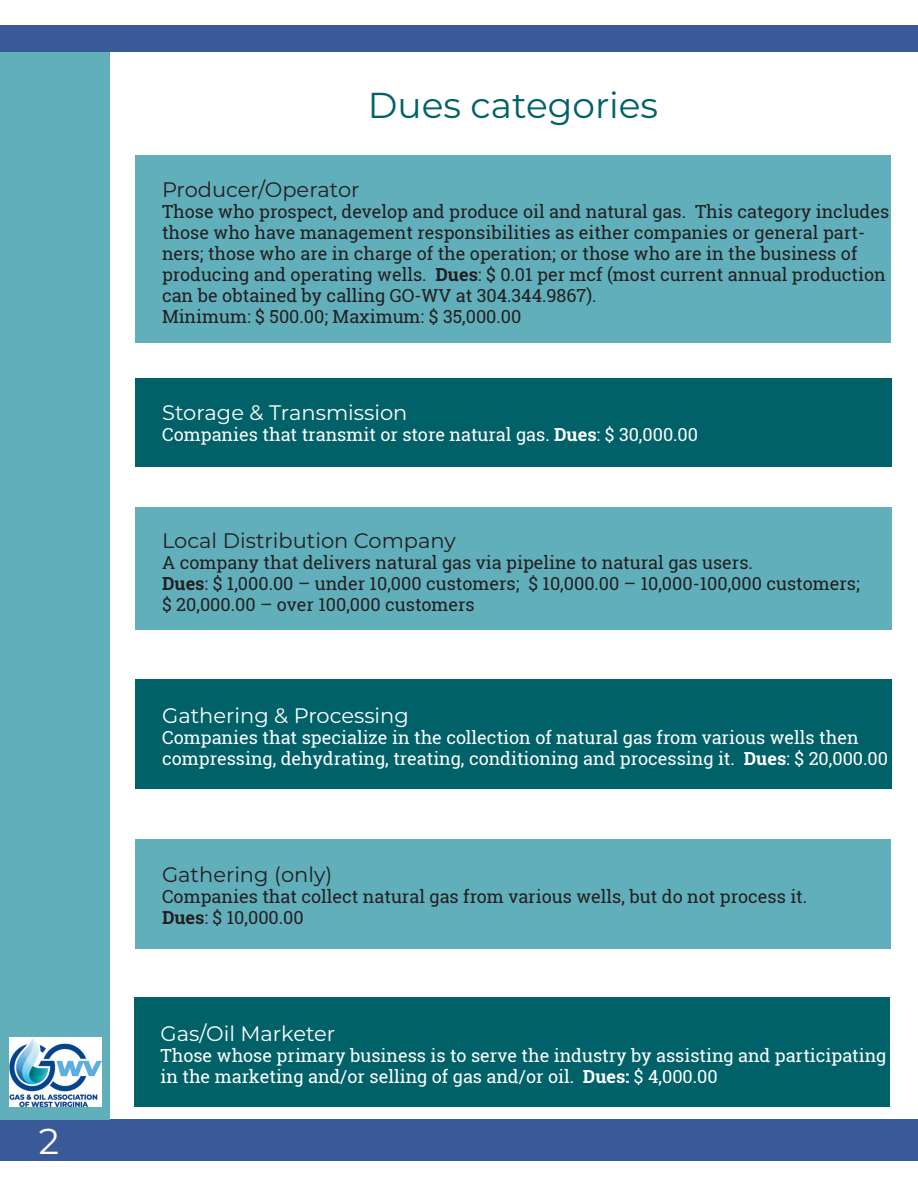
<style>
.page{position:relative;width:918px;height:1188px;background:#fff}
.page>*{position:absolute;margin:0;border:0;box-sizing:border-box;transform-origin:0 0}
.t1{font:36px "Montserrat";color:#006168}
.t2{font:36px "Montserrat";color:#fff}
.t3{font:21px "Montserrat";color:#231f20}
.t4{font:21px "Montserrat";color:#fff}
.t5{font:18px/21px "Roboto Slab";color:#231f20}
.t6{font:18px/21px "Roboto Slab";color:#fff}
.s1{font-weight:700}
</style>
<div class="page">
<div style="left:0;top:25px;width:917px;height:27px;background:#395998"></div>
<svg style="left:917px;top:25px;width:1px;height:27px"></svg>
<div style="left:0;top:1119px;width:918px;height:42px;background:#395998"></div>
<div style="left:0;top:52px;width:109px;height:1067px;background:#61afbb"></div>
<img style="left:9px;top:1037px;width:93px;height:69px">
<div style="left:135px;top:155px;width:756px;height:187px;background:#61afbb"></div>
<div style="left:135px;top:379px;width:756px;height:88px;background:#006168"></div>
<div style="left:135px;top:507px;width:756px;height:122px;background:#61afbb"></div>
<div style="left:135px;top:680px;width:756px;height:109px;background:#006168"></div>
<div style="left:135px;top:839px;width:756px;height:110px;background:#61afbb"></div>
<div style="left:134px;top:998px;width:756px;height:109px;background:#006168"></div>
<h1 class="t2" style="left:39px;top:1116px;width:22px">2</h1>
<h1 class="t1" style="left:368px;top:80px;width:292px">Dues categories</h1>
<p class="t3" style="left:162px;top:175px;width:199px">Producer/Operator</p>
<p class="t5" style="left:162px;top:200px;width:729px">Those who prospect, develop and produce oil and natural gas. This category includes those who have management responsibilities as either companies or general part&shy;ners; those who are in charge of the operation; or those who are in the business of producing and operating wells. <span class="s1">Dues</span>: $ 0.01 per mcf (most current annual production can be obtained by calling GO-WV at 304.344.9867).<br>Minimum: $ 500.00; Maximum: $ 35,000.00</p>
<p class="t4" style="left:162px;top:398px;width:247px">Storage &amp; Transmission</p>
<p class="t6" style="left:162px;top:424px;width:538px">Companies that transmit or store natural gas. <span class="s1">Dues</span>: $ 30,000.00</p>
<p class="t3" style="left:162px;top:526px;width:295px">Local Distribution Company</p>
<p class="t5" style="left:162px;top:552px;width:699px">A company that delivers natural gas via pipeline to natural gas users.<br><span class="s1">Dues</span>: $ 1,000.00 – under 10,000 customers; $ 10,000.00 – 10,000-100,000 customers; $ 20,000.00 – over 100,000 customers</p>
<p class="t4" style="left:162px;top:701px;width:248px">Gathering &amp; Processing</p>
<p class="t6" style="left:162px;top:726px;width:727px">Companies that specialize in the collection of natural gas from various wells then compressing, dehydrating, treating, conditioning and processing it. <span class="s1">Dues</span>: $ 20,000.00</p>
<p class="t3" style="left:162px;top:860px;width:172px">Gathering (only)</p>
<p class="t5" style="left:162px;top:886px;width:647px">Companies that collect natural gas from various wells, but do not process it.<br><span class="s1">Dues</span>: $ 10,000.00</p>
<p class="t4" style="left:161px;top:1019px;width:176px">Gas/Oil Marketer</p>
<p class="t6" style="left:161px;top:1044px;width:727px">Those whose primary business is to serve the industry by assisting and participating in the marketing and/or selling of gas and/or oil. <span class="s1">Dues:</span> $ 4,000.00</p>
</div>
